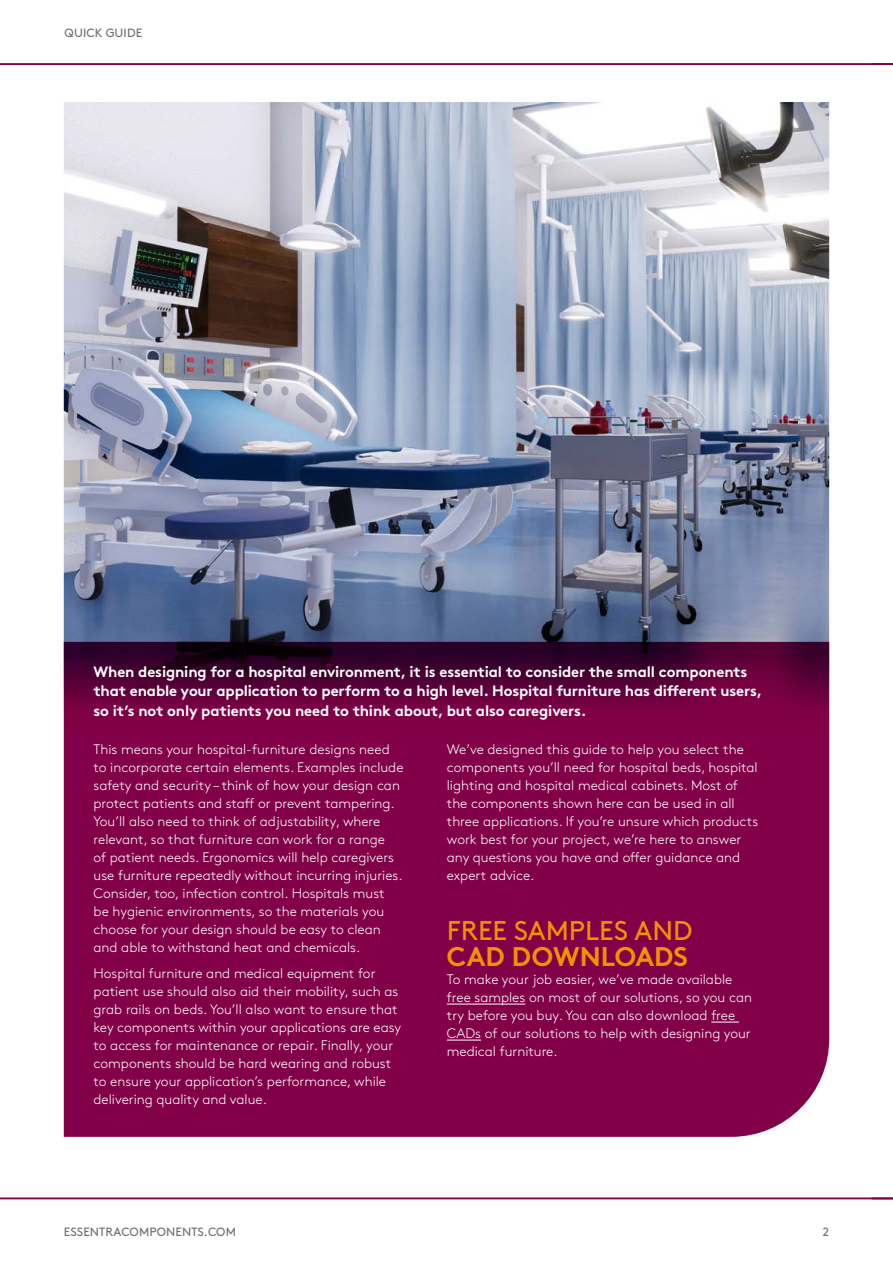
<style>
.page{position:relative;width:893px;height:1263px;background:#fff}
.page>*{position:absolute;margin:0;border:0;box-sizing:border-box;transform-origin:0 0}
.t1{font:27px "Brown Pro";color:#f39200}
.t2{font:700 27px "Brown Pro";color:#f39200}
.t3{font:700 15px/19.5px "Brown Pro";letter-spacing:-.01em;color:#fff}
.t4{font:300 13.8px/18px "Brown Pro";color:#fff}
.t5{font:12px "Brown Pro";letter-spacing:.01em;color:#706f6f}
</style>
<div class="page">
<hr style="left:0;top:63px;width:893px;height:2px;background:#810047">
<hr style="left:0;top:1198px;width:893px;height:1px;background:#810047">
<img style="left:64px;top:102px;width:765px;height:540px">
<svg style="left:64px;top:642px;width:765px;height:495px;background:#7a0145"></svg>
<hr style="left:447px;top:1004px;width:78px;height:1px;background:#fff">
<svg style="left:711px;top:1022px;width:28px;height:1px"></svg>
<hr style="left:447px;top:1040px;width:34px;height:1px;background:#fff">
<p class="t5" style="left:65px;top:24px;width:79px">QUICK GUIDE</p>
<p class="t3" style="left:94px;top:660px;width:670px">When designing for a hospital environment, it is essential to consider the small components that enable your application to perform to a high level. Hospital furniture has different users, so it’s not only patients you need to think about, but also caregivers.</p>
<p class="t4" style="left:94px;top:739px;width:311px">This means your hospital-furniture designs need to incorporate certain elements. Examples include safety and security – think of how your design can protect patients and staff or prevent tampering.<br>You’ll also need to think of adjustability, where relevant, so that furniture can work for a range<br>of patient needs. Ergonomics will help caregivers use furniture repeatedly without incurring injuries.<br>Consider, too, infection control. Hospitals must<br>be hygienic environments, so the materials you choose for your design should be easy to clean and able to withstand heat and chemicals.</p>
<p class="t4" style="left:94px;top:963px;width:309px">Hospital furniture and medical equipment for patient use should also aid their mobility, such as grab rails on beds. You’ll also want to ensure that key components within your applications are easy to access for maintenance or repair. Finally, your components should be hard wearing and robust to ensure your application’s performance, while delivering quality and value.</p>
<p class="t4" style="left:447px;top:739px;width:313px">We’ve designed this guide to help you select the components you’ll need for hospital beds, hospital lighting and hospital medical cabinets. Most of the components shown here can be used in all three applications. If you’re unsure which products work best for your project, we’re here to answer any questions you have and offer guidance and expert advice.</p>
<h1 class="t1" style="left:447px;top:910px;width:247px">FREE SAMPLES AND</h1>
<h1 class="t2" style="left:447px;top:934px;width:242px">CAD DOWNLOADS</h1>
<p class="t4" style="left:447px;top:969px;width:307px">To make your job easier, we’ve made available free samples on most of our solutions, so you can try before you buy. You can also download free CADs of our solutions to help with designing your medical furniture.</p>
<p class="t5" style="left:64px;top:1222px;width:174px">ESSENTRACOMPONENTS.COM</p>
<p class="t5" style="left:823px;top:1222px;width:8px">2</p>
</div>
